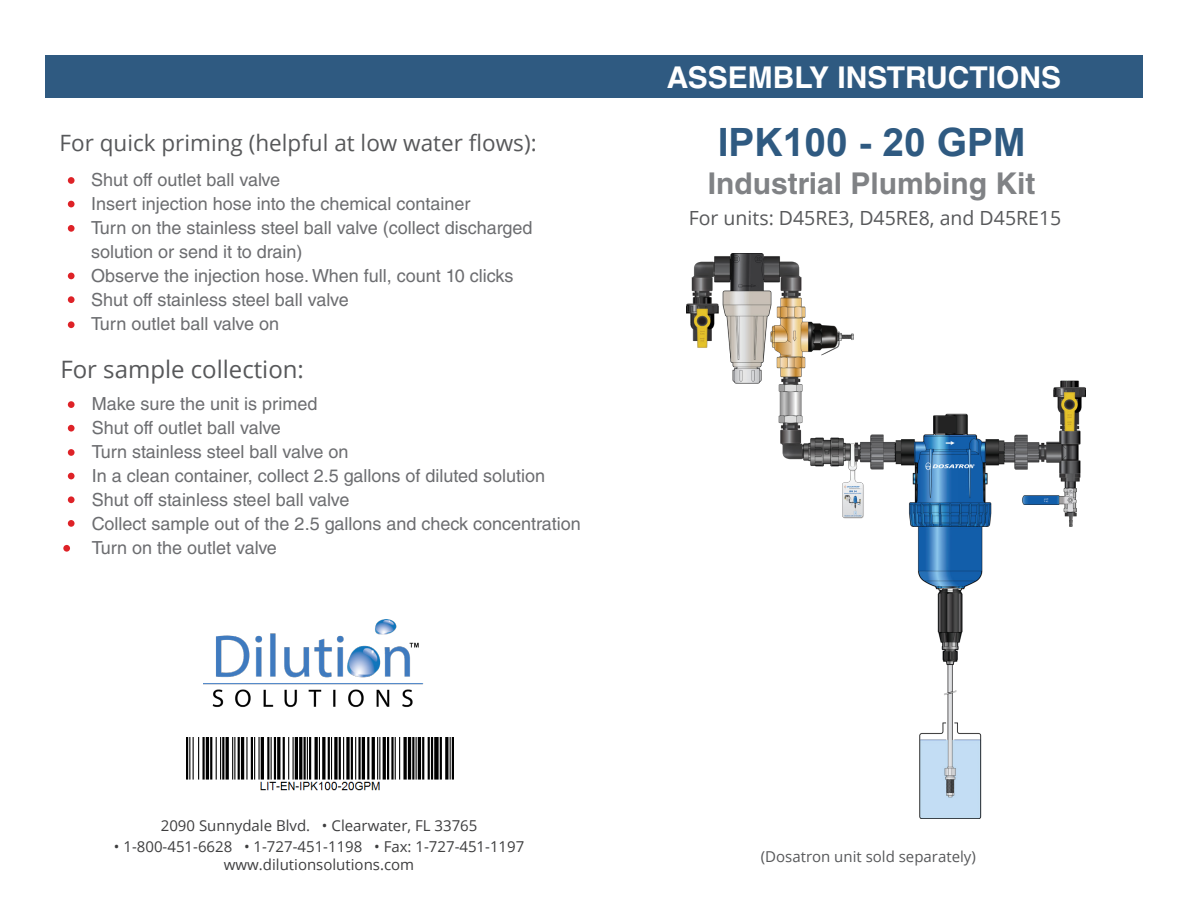
<style>
.page{position:relative;width:1188px;height:918px;background:#fff}
.page>*{position:absolute;margin:0;border:0;box-sizing:border-box;transform-origin:0 0}
.t1{font:700 39px "Arial";color:#2f5a81}
.t2{font:700 30px "Helvetica LT Std";color:#808285}
.t3{font:700 30px "Helvetica LT Std";color:#fff}
.t4{font:24px "Open Sans";color:#57585a}
.t5{font:22.5px "Open Sans";color:#57585a}
.t6{font:19.5px "Open Sans";color:#57585a}
.t7{font:18px/24px "Helvetica LT Std";color:#6c6d70}
.t8{font:15px "Open Sans";color:#3e3e3f}
.t9{font:15px "Open Sans";color:#57585a}
</style>
<div class="page">
<img style="left:686px;top:253px;width:399px;height:565px">
<div style="left:45px;top:55px;width:1098px;height:43px;background:#2f5a81"></div>
<img style="left:204px;top:619px;width:220px;height:89px">
<div style="left:68px;top:177px;width:7px;height:7px;background:#de2227;border-radius:50%"></div>
<div style="left:68px;top:201px;width:7px;height:6px;background:#de2227;border-radius:50%"></div>
<div style="left:68px;top:296px;width:7px;height:7px;background:#de2227;border-radius:50%"></div>
<div style="left:68px;top:321px;width:7px;height:7px;background:#de2227;border-radius:50%"></div>
<div style="left:68px;top:225px;width:7px;height:7px;background:#de2227;border-radius:50%"></div>
<div style="left:68px;top:273px;width:7px;height:6px;background:#de2227;border-radius:50%"></div>
<div style="left:68px;top:401px;width:7px;height:7px;background:#de2227;border-radius:50%"></div>
<div style="left:68px;top:425px;width:7px;height:7px;background:#de2227;border-radius:50%"></div>
<div style="left:68px;top:496px;width:7px;height:7px;background:#de2227;border-radius:50%"></div>
<div style="left:68px;top:520px;width:7px;height:7px;background:#de2227;border-radius:50%"></div>
<div style="left:68px;top:449px;width:7px;height:7px;background:#de2227;border-radius:50%"></div>
<div style="left:68px;top:473px;width:7px;height:6px;background:#de2227;border-radius:50%"></div>
<div style="left:63px;top:545px;width:7px;height:7px;background:#de2227;border-radius:50%"></div>
<img style="left:187px;top:738px;width:266px;height:53px">
<p class="t5" style="left:60px;top:128px;width:479px">For quick priming (helpful at low water flows):</p>
<p class="t7" style="left:91px;top:168px;width:191px">Shut off outlet ball valve</p>
<p class="t7" style="left:91px;top:192px;width:381px">Insert injection hose into the chemical container</p>
<p class="t7" style="left:91px;top:216px;width:443px">Turn on the stainless steel ball valve (collect discharged solution or send it to drain)</p>
<p class="t7" style="left:91px;top:264px;width:424px">Observe the injection hose. When full, count 10 clicks</p>
<p class="t7" style="left:91px;top:288px;width:259px">Shut off stainless steel ball valve</p>
<p class="t7" style="left:91px;top:312px;width:190px">Turn outlet ball valve on</p>
<p class="t4" style="left:60px;top:353px;width:245px">For sample collection:</p>
<p class="t7" style="left:92px;top:391px;width:227px">Make sure the unit is primed</p>
<p class="t7" style="left:92px;top:415px;width:191px">Shut off outlet ball valve</p>
<p class="t7" style="left:92px;top:439px;width:258px">Turn stainless steel ball valve on</p>
<p class="t7" style="left:92px;top:463px;width:455px">In a clean container, collect 2.5 gallons of diluted solution</p>
<p class="t7" style="left:92px;top:487px;width:259px">Shut off stainless steel ball valve</p>
<p class="t7" style="left:92px;top:511px;width:491px">Collect sample out of the 2.5 gallons and check concentration</p>
<p class="t7" style="left:92px;top:535px;width:187px">Turn on the outlet valve</p>
<p class="t3" style="left:667px;top:59px;width:396px">ASSEMBLY INSTRUCTIONS</p>
<p class="t1" style="left:718px;top:115px;width:309px">IPK100 - 20 GPM</p>
<p class="t2" style="left:708px;top:165px;width:329px">Industrial Plumbing Kit</p>
<p class="t6" style="left:689px;top:204px;width:374px">For units: D45RE3, D45RE8, and D45RE15</p>
<p class="t8" style="left:161px;top:815px;width:318px">2090 Sunnydale Blvd. • Clearwater, FL 33765</p>
<p class="t8" style="left:114px;top:836px;width:412px">• 1-800-451-6628 • 1-727-451-1198 • Fax: 1-727-451-1197</p>
<p class="t8" style="left:224px;top:854px;width:192px">www.dilutionsolutions.com</p>
<p class="t9" style="left:761px;top:846px;width:217px">(Dosatron unit sold separately)</p>
</div>
